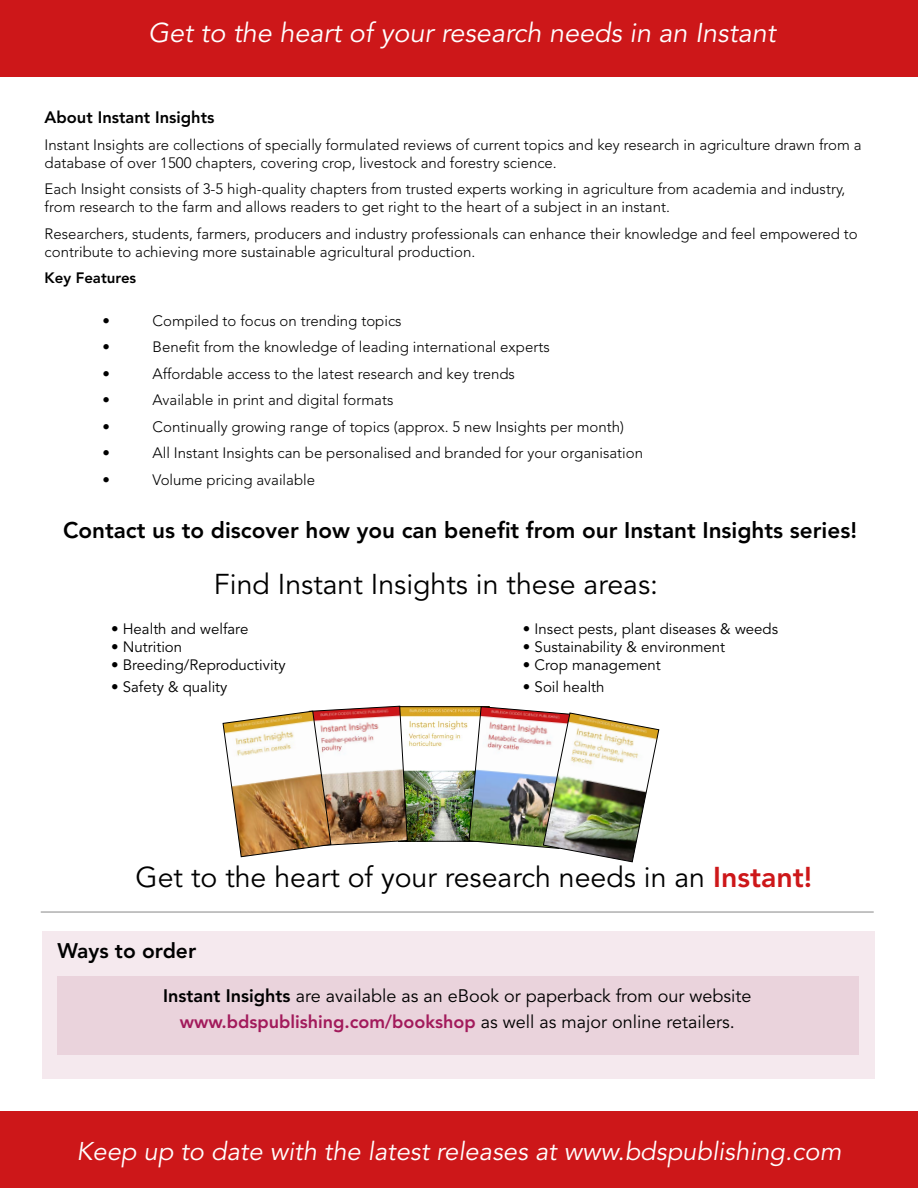
<style>
.page{position:relative;width:918px;height:1188px;background:#fff}
.page>*{position:absolute;margin:0;border:0;box-sizing:border-box;transform-origin:0 0}
.t1{font:28.5px "Avenir LT Std";color:#000}
.t2{font:italic 27px "Avenir LT Std";color:#fff}
.t3{font:italic 25.5px "Avenir LT Std";color:#fff}
.t4{font:800 22.5px "Avenir LT Std";color:#000}
.t5{font:800 21px "Avenir LT Std";color:#000}
.t6{font:18px/25.8px "Avenir LT Std";color:#000;text-align:center}
.t7{font:800 16.5px "Avenir LT Std";color:#000}
.t8{font:300 15px/18px "Avenir LT Std";color:#000}
.t9{font:15px "Avenir LT Std";color:#000}
.t10{font:800 15px "Avenir LT Std";color:#000}
.s1{font-weight:800;color:#cd1719}
.s2{font-weight:800}
.s3{font-weight:800;color:#a21a5b}
</style>
<div class="page">
<hr style="left:41px;top:912px;width:833px;height:1px;background:#878787">
<div style="left:0;top:0;width:918px;height:77px;background:#cd1719"></div>
<img style="left:408px;top:708px;width:61px;height:131px">
<img style="left:469px;top:706px;width:190px;height:156px">
<div style="left:0;top:1111px;width:918px;height:77px;background:#cd1719"></div>
<img style="left:223px;top:706px;width:185px;height:151px">
<div style="left:42px;top:931px;width:833px;height:148px;background:#f5e9ee"></div>
<div style="left:58px;top:976px;width:801px;height:79px;background:#ead3dc"></div>
<h2 class="t2" style="left:148px;top:17px;width:629px">Get to the heart of your research needs in an Instant</h2>
<p class="t7" style="left:45px;top:108px;width:171px">About Instant Insights</p>
<p class="t8" style="left:45px;top:135px;width:819px">Instant Insights are collections of specially formulated reviews of current topics and key research in agriculture drawn from a database of over 1500 chapters, covering crop, livestock and forestry science.</p>
<p class="t8" style="left:45px;top:180px;width:802px">Each Insight consists of 3-5 high-quality chapters from trusted experts working in agriculture from academia and industry, from research to the farm and allows readers to get right to the heart of a subject in an instant.</p>
<p class="t8" style="left:45px;top:224px;width:815px">Researchers, students, farmers, producers and industry professionals can enhance their knowledge and feel empowered to contribute to achieving more sustainable agricultural production.</p>
<p class="t10" style="left:45px;top:269px;width:93px">Key Features</p>
<p class="t8" style="left:103px;top:311px;width:9px">•</p>
<p class="t8" style="left:153px;top:311px;width:251px">Compiled to focus on trending topics</p>
<p class="t8" style="left:103px;top:338px;width:9px">•</p>
<p class="t8" style="left:153px;top:338px;width:399px">Benefit from the knowledge of leading international experts</p>
<p class="t8" style="left:103px;top:364px;width:9px">•</p>
<p class="t8" style="left:153px;top:364px;width:364px">Affordable access to the latest research and key trends</p>
<p class="t8" style="left:103px;top:391px;width:9px">•</p>
<p class="t8" style="left:153px;top:391px;width:242px">Available in print and digital formats</p>
<p class="t8" style="left:103px;top:417px;width:9px">•</p>
<p class="t8" style="left:153px;top:417px;width:473px">Continually growing range of topics (approx. 5 new Insights per month)</p>
<p class="t8" style="left:103px;top:444px;width:9px">•</p>
<p class="t8" style="left:153px;top:444px;width:492px">All Instant Insights can be personalised and branded for your organisation</p>
<p class="t8" style="left:103px;top:470px;width:9px">•</p>
<p class="t8" style="left:153px;top:470px;width:164px">Volume pricing available</p>
<h3 class="t4" style="left:63px;top:516px;width:795px">Contact us to discover how you can benefit from our Instant Insights series!</h3>
<h1 class="t1" style="left:214px;top:567px;width:446px">Find Instant Insights in these areas:</h1>
<p class="t9" style="left:111px;top:620px;width:139px">• Health and welfare</p>
<p class="t9" style="left:111px;top:638px;width:73px">• Nutrition</p>
<p class="t9" style="left:111px;top:656px;width:176px">• Breeding/Reproductivity</p>
<p class="t9" style="left:111px;top:678px;width:118px">• Safety &amp; quality</p>
<p class="t9" style="left:523px;top:620px;width:257px">• Insect pests, plant diseases &amp; weeds</p>
<p class="t9" style="left:523px;top:638px;width:204px">• Sustainability &amp; environment</p>
<p class="t9" style="left:523px;top:656px;width:139px">• Crop management</p>
<p class="t9" style="left:523px;top:678px;width:83px">• Soil health</p>
<h1 class="t1" style="left:136px;top:860px;width:678px">Get to the heart of your research needs in an <span class="s1">Instant!</span></h1>
<h3 class="t5" style="left:57px;top:939px;width:140px">Ways to order</h3>
<p class="t6" style="left:163px;top:983px;width:590px"><span class="s2">Instant Insights</span> are available as an eBook or paperback from our website <span class="s3">www.bdspublishing.com/bookshop</span> as well as major online retailers.</p>
<h3 class="t3" style="left:77px;top:1136px;width:766px">Keep up to date with the latest releases at www.bdspublishing.com</h3>
</div>
